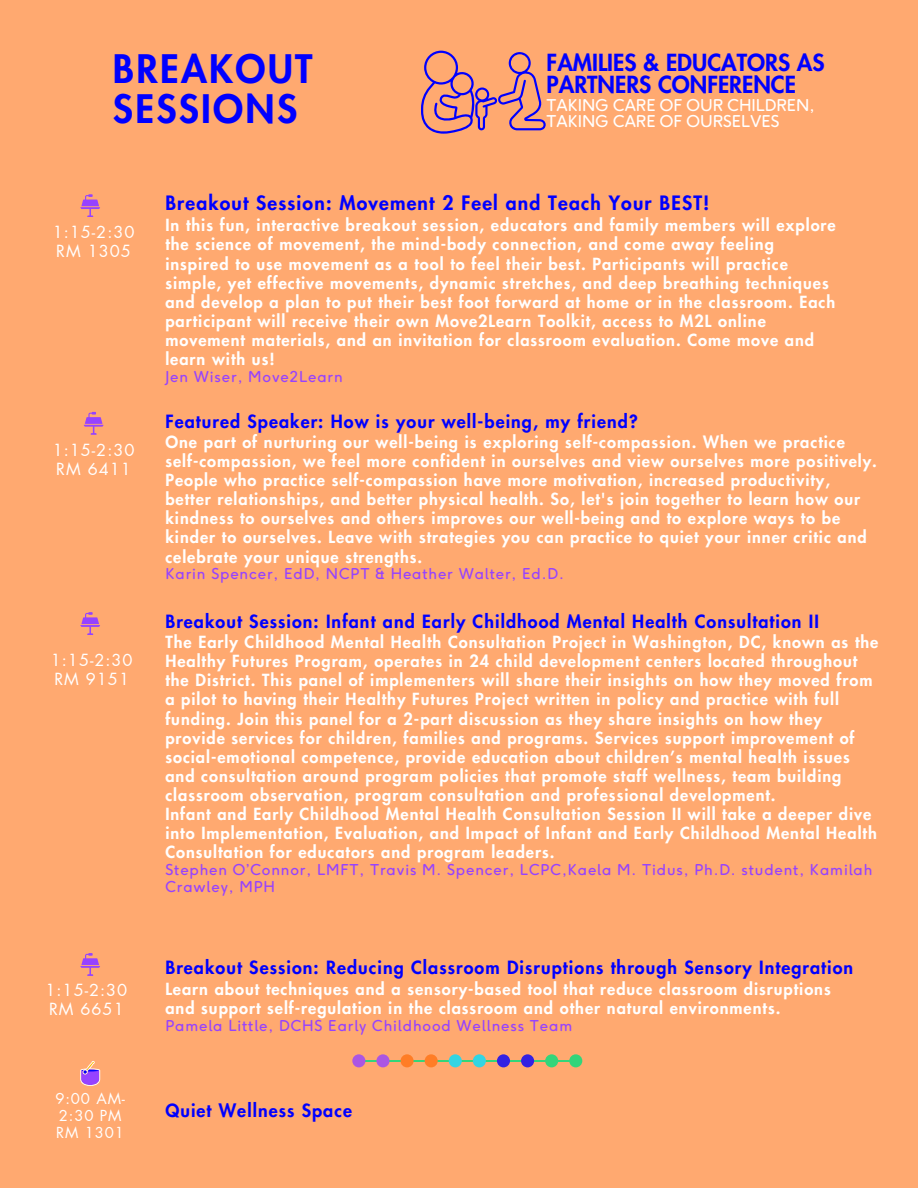
<style>
.page{position:relative;width:918px;height:1188px;background:#ffa970}
.page>*{position:absolute;margin:0;border:0;box-sizing:border-box;transform-origin:0 0}
.t1{font:800 38.4px/40.5px "Futura LT Pro";letter-spacing:.06em;color:#00f}
.t2{font:800 23.1px/22.5px "Futura LT Pro";color:#00f}
.t3{font:800 19.35px "Futura LT Pro";letter-spacing:.06em;color:#00f}
.t4{font:800 17.85px "Futura LT Pro";letter-spacing:.06em;color:#00f}
.t5{font:800 16.35px/19.2px "Futura LT Pro";letter-spacing:.06em;color:#fff}
.t6{font:16.35px/19.2px "Futura LT Pro";letter-spacing:.06em;color:#fff}
.t7{font:16.2px/15.8px "F37 Ginger Round";color:#fff}
.t8{font:14.85px/16.8px "F37 Ginger Round";letter-spacing:.06em;color:#9642ff}
.t9{font:14.85px/16.8px "Futura LT Pro";letter-spacing:.06em;color:#fff}
</style>
<div class="page">
<svg style="left:421px;top:51px;width:125px;height:83px"></svg>
<svg style="left:80px;top:1061px;width:20px;height:25px"></svg>
<svg style="left:80px;top:953px;width:20px;height:23px"></svg>
<svg style="left:80px;top:612px;width:20px;height:23px"></svg>
<svg style="left:84px;top:412px;width:20px;height:22px"></svg>
<svg style="left:80px;top:194px;width:20px;height:23px"></svg>
<hr style="left:359px;top:1060px;width:217px;height:2px;background:#00e17d">
<svg style="left:352px;top:1054px;width:13px;height:13px"></svg>
<svg style="left:376px;top:1054px;width:14px;height:13px"></svg>
<svg style="left:401px;top:1054px;width:13px;height:13px"></svg>
<svg style="left:425px;top:1054px;width:13px;height:13px"></svg>
<svg style="left:449px;top:1054px;width:13px;height:13px"></svg>
<svg style="left:473px;top:1054px;width:13px;height:13px"></svg>
<svg style="left:497px;top:1054px;width:13px;height:13px"></svg>
<svg style="left:521px;top:1054px;width:13px;height:13px"></svg>
<svg style="left:545px;top:1054px;width:13px;height:13px"></svg>
<svg style="left:569px;top:1054px;width:13px;height:13px"></svg>
<h1 class="t1" style="left:113px;top:50px;width:201px">BREAKOUT<br>SESSIONS</h1>
<h2 class="t2" style="left:547px;top:52px;width:279px">FAMILIES &amp; EDUCATORS AS<br>PARTNERS CONFERENCE</h2>
<p class="t7" style="left:547px;top:98px;width:269px">TAKING CARE OF OUR CHILDREN,<br>TAKING CARE OF OURSELVES</p>
<p class="t6" style="left:53px;top:223px;width:83px">1:15-2:30<br>RM 1305</p>
<p class="t6" style="left:53px;top:441px;width:83px">1:15-2:30<br>RM 6411</p>
<p class="t6" style="left:51px;top:651px;width:83px">1:15-2:30<br>RM 9151</p>
<p class="t6" style="left:46px;top:981px;width:83px">1:15-2:30<br>RM 6651</p>
<p class="t9" style="left:55px;top:1091px;width:71px">9:00 AM-<br>2:30 PM<br>RM 1301</p>
<p class="t3" style="left:165px;top:194px;width:546px">Breakout Session: Movement 2 Feel and Teach Your BEST!</p>
<p class="t5" style="left:165px;top:216px;width:672px">In this fun, interactive breakout session, educators and family members will explore the science of movement, the mind-body connection, and come away feeling inspired to use movement as a tool to feel their best. Participants will practice simple, yet effective movements, dynamic stretches, and deep breathing techniques and develop a plan to put their best foot forward at home or in the classroom. Each participant will receive their own Move2Learn Toolkit, access to M2L online movement materials, and an invitation for classroom evaluation. Come move and learn with us!</p>
<p class="t8" style="left:165px;top:369px;width:179px">Jen Wiser, Move2Learn</p>
<p class="t4" style="left:165px;top:413px;width:474px">Featured Speaker: How is your well-being, my friend?</p>
<p class="t5" style="left:165px;top:433px;width:713px">One part of nurturing our well-being is exploring self-compassion. When we practice self-compassion, we feel more confident in ourselves and view ourselves more positively.<br>People who practice self-compassion have more motivation, increased productivity, better relationships, and better physical health. So, let's join together to learn how our kindness to ourselves and others improves our well-being and to explore ways to be kinder to ourselves. Leave with strategies you can practice to quiet your inner critic and celebrate your unique strengths.</p>
<p class="t8" style="left:165px;top:566px;width:400px">Karin Spencer, EdD, NCPT &amp; Heather Walter, Ed.D.</p>
<p class="t4" style="left:165px;top:613px;width:655px">Breakout Session: Infant and Early Childhood Mental Health Consultation II</p>
<p class="t5" style="left:165px;top:633px;width:715px">The Early Childhood Mental Health Consultation Project in Washington, DC, known as the Healthy Futures Program, operates in 24 child development centers located throughout the District. This panel of implementers will share their insights on how they moved from a pilot to having their Healthy Futures Project written in policy and practice with full funding. Join this panel for a 2-part discussion as they share insights on how they provide services for children, families and programs. Services support improvement of social-emotional competence, provide education about children’s mental health issues and consultation around program policies that promote staff wellness, team building classroom observation, program consultation and professional development.<br>Infant and Early Childhood Mental Health Consultation Session II will take a deeper dive into Implementation, Evaluation, and Impact of Infant and Early Childhood Mental Health Consultation for educators and program leaders.</p>
<p class="t8" style="left:165px;top:862px;width:709px">Stephen O’Connor, LMFT, Travis M. Spencer, LCPC,Kaela M. Tidus, Ph.D. student, Kamilah<br>Crawley, MPH</p>
<p class="t4" style="left:165px;top:960px;width:689px">Breakout Session: Reducing Classroom Disruptions through Sensory Integration</p>
<p class="t5" style="left:165px;top:980px;width:667px">Learn about techniques and a sensory-based tool that reduce classroom disruptions and support self-regulation in the classroom and other natural environments.</p>
<p class="t8" style="left:165px;top:1017px;width:408px">Pamela Little, DCHS Early Childhood Wellness Team</p>
<p class="t4" style="left:165px;top:1103px;width:188px">Quiet Wellness Space</p>
</div>
